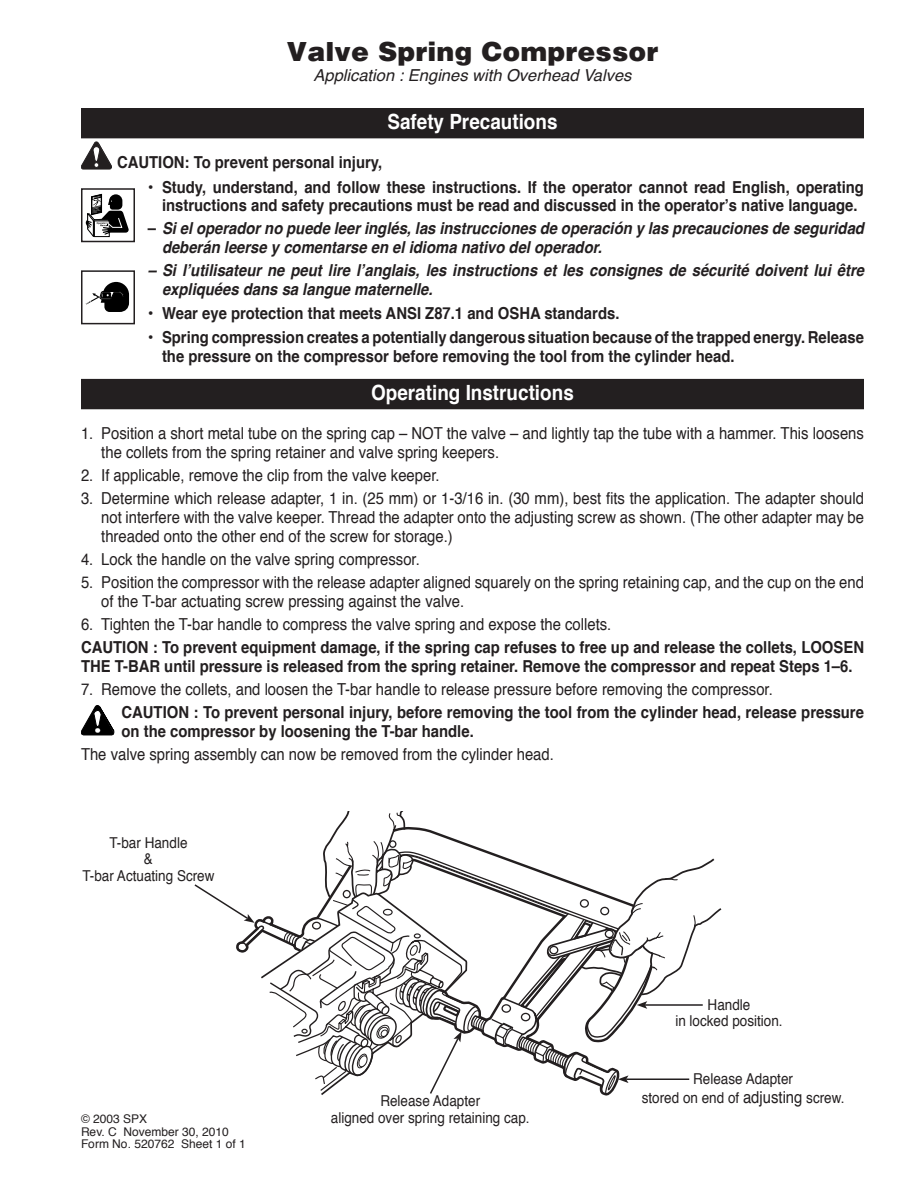
<style>
.page{position:relative;width:918px;height:1188px;background:#fff}
.page>*{position:absolute;margin:0;border:0;box-sizing:border-box;transform-origin:0 0}
.Headline{font:900 27px "Helvetica";color:#231f20}
.Subhead_1{font:700 21px "Helvetica";color:#fff;scale:.9 1}
.Indent{font:16.5px/18.8px "Helvetica";color:#231f20;scale:.9 1}
.Indent-2{font:700 16.5px/18.8px "Helvetica";color:#231f20;scale:.9 1}
.Indent-3{font:italic 700 16.5px/18.8px "Helvetica";color:#231f20;scale:.9 1}
.t1{font:italic 16.5px "Helvetica";color:#231f20}
.Callouts{font:15px/16.5px "Helvetica";color:#231f20;text-align:center;scale:.9 1}
.t2{font:12px "Helvetica";color:#231f20}
.s1{font-weight:400}
.s2{font-style:normal}
.s3{font-size:16.5px}
</style>
<div class="page">
<div style="left:82px;top:380px;width:781px;height:29px;background:#231f20"></div>
<div style="left:81px;top:379px;width:783px;height:30px;border:2px solid #231f20"></div>
<div style="left:82px;top:109px;width:781px;height:29px;background:#231f20"></div>
<div style="left:81px;top:108px;width:783px;height:30px;border:2px solid #231f20"></div>
<div style="left:81px;top:188px;width:54px;height:54px;border:2px solid #231f20"></div>
<div style="left:81px;top:270px;width:54px;height:54px;border:2px solid #231f20"></div>
<svg style="left:85px;top:194px;width:44px;height:43px"></svg>
<svg style="left:86px;top:282px;width:43px;height:30px"></svg>
<svg style="left:81px;top:705px;width:33px;height:30px"></svg>
<svg style="left:81px;top:142px;width:31px;height:27px"></svg>
<svg style="left:194px;top:811px;width:528px;height:285px"></svg>
<p class="Headline" style="left:287px;top:35px;width:374px">Valve Spring Compressor</p>
<p class="t1" style="left:314px;top:62px;width:319px">Application : Engines with Overhead Valves</p>
<p class="Subhead_1" style="left:387px;top:105px;width:191px">Safety Precautions</p>
<p class="Indent-2" style="left:117px;top:153px;width:296px">Caution: To prevent personal injury,</p>
<p class="Indent-2" style="left:148px;top:178px;width:797px;text-align:center"><span class="s1">•</span> Study, understand, and follow these instructions. If the operator cannot read English, operating instructions and safety precautions must be read and discussed in the operator’s native language.</p>
<p class="Indent-3" style="left:162px;top:219px;width:782px;text-indent:-14px"><span class="s2">–</span> Si el operador no puede leer inglés, las instrucciones de operación y las precauciones de seguridad deberán leerse y comentarse en el idioma nativo del operador.</p>
<p class="Indent-3" style="left:162px;top:261px;width:782px;text-indent:-14px">– Si l’utilisateur ne peut lire l’anglais, les instructions et les consignes de sécurité doivent lui être expliquées dans sa langue maternelle.</p>
<p class="Indent-2" style="left:148px;top:304px;width:526px"><span class="s1">•</span> Wear eye protection that meets ANSI Z87.1 and OSHA standards.</p>
<p class="Indent-2" style="left:162px;top:328px;width:782px;text-indent:-14px"><span class="s1">•</span> Spring compression creates a potentially dangerous situation because of the trapped energy. Release the pressure on the compressor before removing the tool from the cylinder head.</p>
<p class="Subhead_1" style="left:371px;top:376px;width:227px">Operating Instructions</p>
<p class="Indent" style="left:101px;top:425px;width:849px;text-indent:-20px">1. Position a short metal tube on the spring cap – not the valve – and lightly tap the tube with a hammer. This loosens the collets from the spring retainer and valve spring keepers.</p>
<p class="Indent" style="left:81px;top:466px;width:400px">2. If applicable, remove the clip from the valve keeper.</p>
<p class="Indent" style="left:101px;top:489px;width:849px;text-align:justify;text-indent:-20px">3. Determine which release adapter, 1 in. (25 mm) or 1-3/16 in. (30 mm), best fits the application. The adapter should not interfere with the valve keeper. Thread the adapter onto the adjusting screw as shown. (The other adapter may be threaded onto the other end of the screw for storage.)</p>
<p class="Indent" style="left:81px;top:550px;width:378px">4. Lock the handle on the valve spring compressor.</p>
<p class="Indent" style="left:101px;top:573px;width:849px;text-indent:-20px">5. Position the compressor with the release adapter aligned squarely on the spring retaining cap, and the cup on the end of the T-bar actuating screw pressing against the valve.</p>
<p class="Indent" style="left:81px;top:615px;width:591px">6. Tighten the T-bar handle to compress the valve spring and expose the collets.</p>
<p class="Indent-2" style="left:81px;top:638px;width:869px">Caution : To prevent equipment damage, if the spring cap refuses to free up and release the collets, LOOSEN<br>THE T-BAR until pressure is released from the spring retainer. Remove the compressor and repeat Steps 1–6.</p>
<p class="Indent" style="left:81px;top:680px;width:770px">7. Remove the collets, and loosen the T-bar handle to release pressure before removing the compressor.</p>
<p class="Indent-2" style="left:122px;top:703px;width:827px">Caution : To prevent personal injury, before removing the tool from the cylinder head, release pressure on the compressor by loosening the T-bar handle.</p>
<p class="Indent" style="left:81px;top:745px;width:527px">The valve spring assembly can now be removed from the cylinder head.</p>
<p class="Callouts" style="left:109px;top:835px;width:88px">T-bar Handle</p>
<p class="Callouts" style="left:144px;top:851px;width:12px">&amp;</p>
<p class="Callouts" style="left:82px;top:868px;width:148px">T-bar Actuating Screw</p>
<p class="t2" style="left:81px;top:1109px;width:68px">© 2003 SPX</p>
<p class="t2" style="left:81px;top:1122px;width:149px">Rev. C November 30, 2010</p>
<p class="t2" style="left:81px;top:1135px;width:166px">Form No. 520762 Sheet 1 of 1</p>
<p class="Callouts" style="left:331px;top:1093px;width:222px">Release Adapter<br>aligned over spring retaining cap.</p>
<p class="Callouts" style="left:675px;top:997px;width:121px">Handle<br>in locked position.</p>
<p class="Callouts" style="left:693px;top:1071px;width:112px">Release Adapter</p>
<p class="Callouts" style="left:642px;top:1090px;width:227px">stored on end of <span class="s3">adjusting</span> screw.</p>
</div>
